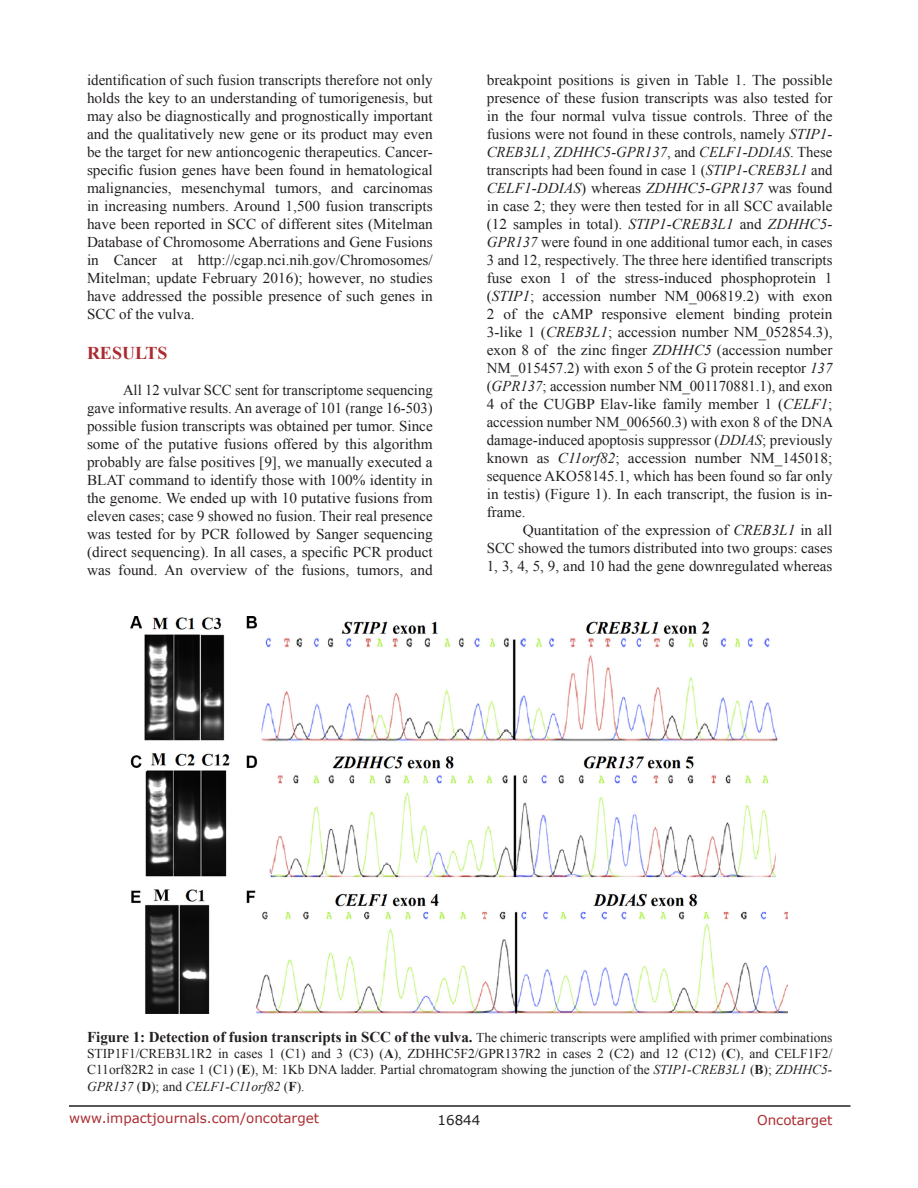
<style>
.page{position:relative;width:918px;height:1188px;background:#fff}
.page>*{position:absolute;margin:0;border:0;box-sizing:border-box;transform-origin:0 0}
.Heading{font:700 18px "Times New Roman";color:#ac2b31}
.BodyText{font:15px/18px "Times New Roman";color:#231f20;text-align:justify}
.FigureText{font:13.5px/16.2px "Times New Roman";color:#231f20;text-align:justify}
.t1{font:13.5px "Verdana";color:#ac2b31}
.t2{font:13.5px "Verdana";color:#231f20}
.s1{font-style:italic}
.s2{font-weight:700;font-size:15px}
.s3{font-weight:700}
</style>
<div class="page">
<hr style="left:69px;top:1105px;width:781px;height:2px;background:#231f20">
<img style="left:131px;top:616px;width:656px;height:398px">
<p class="BodyText" style="left:87px;top:71px;width:347px">identification of such fusion transcripts therefore not only holds the key to an understanding of tumorigenesis, but may also be diagnostically and prognostically important and the qualitatively new gene or its product may even be the target for new antioncogenic therapeutics. Cancer&shy;specific fusion genes have been found in hematological malignancies, mesenchymal tumors, and carcinomas in increasing numbers. Around 1,500 fusion transcripts have been reported in SCC of different sites (Mitelman Database of Chromosome Aberrations and Gene Fusions in Cancer at http://cgap.nci.nih.gov/Chromosomes/ Mitelman; update February 2016); however, no studies have addressed the possible presence of such genes in SCC of the vulva.</p>
<p class="Heading" style="left:87px;top:341px;width:82px">RESULTS</p>
<p class="BodyText" style="left:87px;top:381px;width:347px;text-indent:36px">All 12 vulvar SCC sent for transcriptome sequencing gave informative results. An average of 101 (range 16-503) possible fusion transcripts was obtained per tumor. Since some of the putative fusions offered by this algorithm probably are false positives [9], we manually executed a BLAT command to identify those with 100% identity in the genome. We ended up with 10 putative fusions from eleven cases; case 9 showed no fusion. Their real presence was tested for by PCR followed by Sanger sequencing (direct sequencing). In all cases, a specific PCR product was found. An overview of the fusions, tumors, and</p>
<p class="BodyText" style="left:487px;top:71px;width:348px">breakpoint positions is given in Table 1. The possible presence of these fusion transcripts was also tested for in the four normal vulva tissue controls. Three of the fusions were not found in these controls, namely <span class="s1">STIP1- CREB3L1</span>, <span class="s1">ZDHHC5-GPR137</span>, and <span class="s1">CELF1-DDIAS</span>. These transcripts had been found in case 1 (<span class="s1">STIP1-CREB3L1</span> and <span class="s1">CELF1-DDIAS</span>) whereas <span class="s1">ZDHHC5-GPR137</span> was found in case 2; they were then tested for in all SCC available (12 samples in total). <span class="s1">STIP1-CREB3L1</span> and <span class="s1">ZDHHC5- GPR137</span> were found in one additional tumor each, in cases 3 and 12, respectively. The three here identified transcripts fuse exon 1 of the stress-induced phosphoprotein 1 (<span class="s1">STIP1</span>; accession number NM_006819.2) with exon 2 of the cAMP responsive element binding protein 3-like 1 (<span class="s1">CREB3L1</span>; accession number NM_052854.3), exon 8 of the zinc finger <span class="s1">ZDHHC5</span> (accession number NM_015457.2) with exon 5 of the G protein receptor <span class="s1">137 </span>(<span class="s1">GPR137</span>; accession number NM_001170881.1), and exon 4 of the CUGBP Elav-like family member 1 (<span class="s1">CELF1</span>; accession number NM_006560.3) with exon 8 of the DNA damage-induced apoptosis suppressor (<span class="s1">DDIAS</span>; previously known as <span class="s1">C11orf82</span>; accession number NM_145018; sequence AKO58145.1, which has been found so far only in testis) (Figure 1). In each transcript, the fusion is in&shy;frame.</p>
<p class="BodyText" style="left:487px;top:521px;width:347px;text-indent:36px">Quantitation of the expression of <span class="s1">CREB3L1</span> in all SCC showed the tumors distributed into two groups: cases 1, 3, 4, 5, 9, and 10 had the gene downregulated whereas</p>
<p class="FigureText" style="left:87px;top:1029px;width:747px"><span class="s2">Figure 1: Detection of fusion transcripts in SCC of the vulva.</span> The chimeric transcripts were amplified with primer combinations STIP1F1/CREB3L1R2 in cases 1 (C1) and 3 (C3) (<span class="s3">A</span>), ZDHHC5F2/GPR137R2 in cases 2 (C2) and 12 (C12) (<span class="s3">C</span>), and CELF1F2/ C11orf82R2 in case 1 (C1) (<span class="s3">E</span>), M: 1Kb DNA ladder. Partial chromatogram showing the junction of the <span class="s1">STIP1-CREB3L1</span> (<span class="s3">B</span>); <span class="s1">ZDHHC5- GPR137</span> (<span class="s3">D</span>); and <span class="s1">CELF1-C11orf82</span> (<span class="s3">F</span>).</p>
<p class="t1" style="left:69px;top:1109px;width:252px">www.impactjournals.com/oncotarget</p>
<p class="t2" style="left:438px;top:1111px;width:44px">16844</p>
<p class="t1" style="left:757px;top:1111px;width:77px">Oncotarget</p>
</div>
